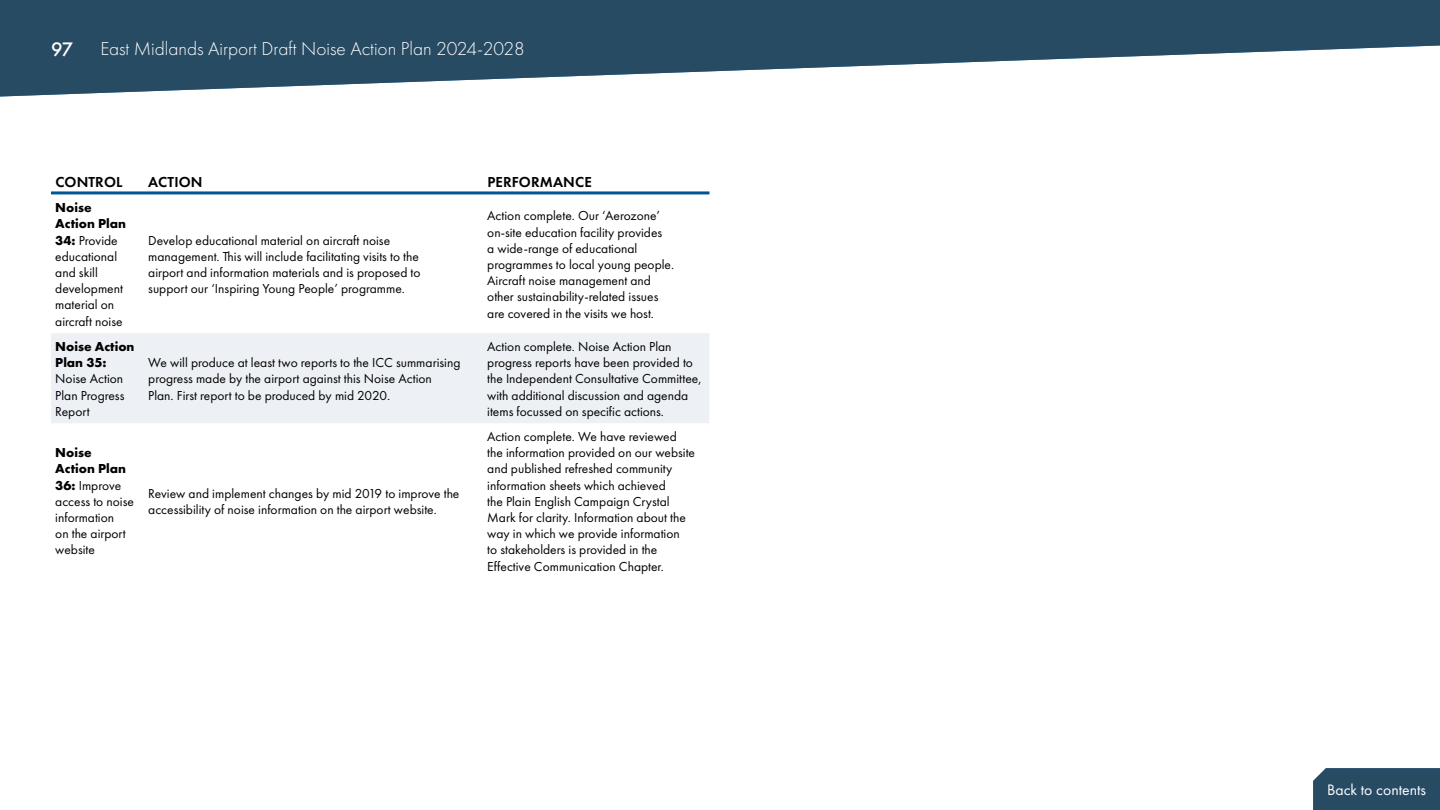
<style>
.page{position:relative;width:1440px;height:810px;background:#fff}
.page>*{position:absolute;margin:0;border:0;box-sizing:border-box;transform-origin:0 0}
.t1{font:500 20.33px "Futura PT";color:#fff}
.t2{font:300 19.42px "Futura PT";color:#fff}
.t3{font:15.75px "Futura PT";color:#fefefe}
.t4{font:600 15px "Futura PT";letter-spacing:.01em;color:#000}
.Table_Body{font:13.5px/16.2px "Futura PT";color:#000}
.s1{font-weight:700}
</style>
<div class="page">
<div style="left:51px;top:333px;width:658px;height:90px;background:#edf0f5"></div>
<hr style="left:51px;top:191px;width:93px;height:3px;background:#005694">
<hr style="left:144px;top:191px;width:339px;height:3px;background:#005694">
<hr style="left:483px;top:191px;width:227px;height:3px;background:#005694">
<svg style="left:0;top:0;width:1440px;height:97px;fill:#284b64"></svg>
<div style="left:1313px;top:768px;width:127px;height:42px;background:#284b64"></div>
<h1 class="t1" style="left:51px;top:37px;width:24px">97</h1>
<h2 class="t2" style="left:100px;top:37px;width:426px">East Midlands Airport Draft Noise Action Plan 2024-2028</h2>
<p class="t4" style="left:55px;top:172px;width:69px">CONTROL</p>
<p class="t4" style="left:148px;top:172px;width:56px">ACTION</p>
<p class="t4" style="left:487px;top:172px;width:106px">PERFORMANCE</p>
<p class="Table_Body" style="left:55px;top:200px;width:72px"><span class="s1">Noise<br>Action Plan<br>34:</span> Provide educational and skill development material on aircraft noise</p>
<p class="Table_Body" style="left:487px;top:208px;width:188px">Action complete. Our ‘Aerozone’ on-site education facility provides<br>a wide-range of educational programmes to local young people.<br>Aircraft noise management and other sustainability-related issues are covered in the visits we host.</p>
<p class="Table_Body" style="left:148px;top:232px;width:274px">Develop educational material on aircraft noise management. This will include facilitating visits to the airport and information materials and is proposed to support our ‘Inspiring Young People’ programme.</p>
<p class="Table_Body" style="left:55px;top:338px;width:81px"><span class="s1">Noise Action<br>Plan 35:<br></span>Noise Action<br>Plan Progress<br>Report</p>
<p class="Table_Body" style="left:55px;top:445px;width:80px"><span class="s1">Noise<br>Action Plan<br>36:</span> Improve access to noise information<br>on the airport website</p>
<p class="Table_Body" style="left:148px;top:354px;width:314px">We will produce at least two reports to the ICC summarising progress made by the airport against this Noise Action<br>Plan. First report to be produced by mid 2020.</p>
<p class="Table_Body" style="left:148px;top:485px;width:313px">Review and implement changes by mid 2019 to improve the accessibility of noise information on the airport website.</p>
<p class="Table_Body" style="left:487px;top:338px;width:216px">Action complete. Noise Action Plan progress reports have been provided to the Independent Consultative Committee, with additional discussion and agenda items focussed on specific actions.</p>
<p class="Table_Body" style="left:487px;top:428px;width:209px">Action complete. We have reviewed the information provided on our website and published refreshed community information sheets which achieved<br>the Plain English Campaign Crystal Mark for clarity. Information about the way in which we provide information<br>to stakeholders is provided in the Effective Communication Chapter.</p>
<p class="t3" style="left:1327px;top:781px;width:100px">Back to contents</p>
</div>
